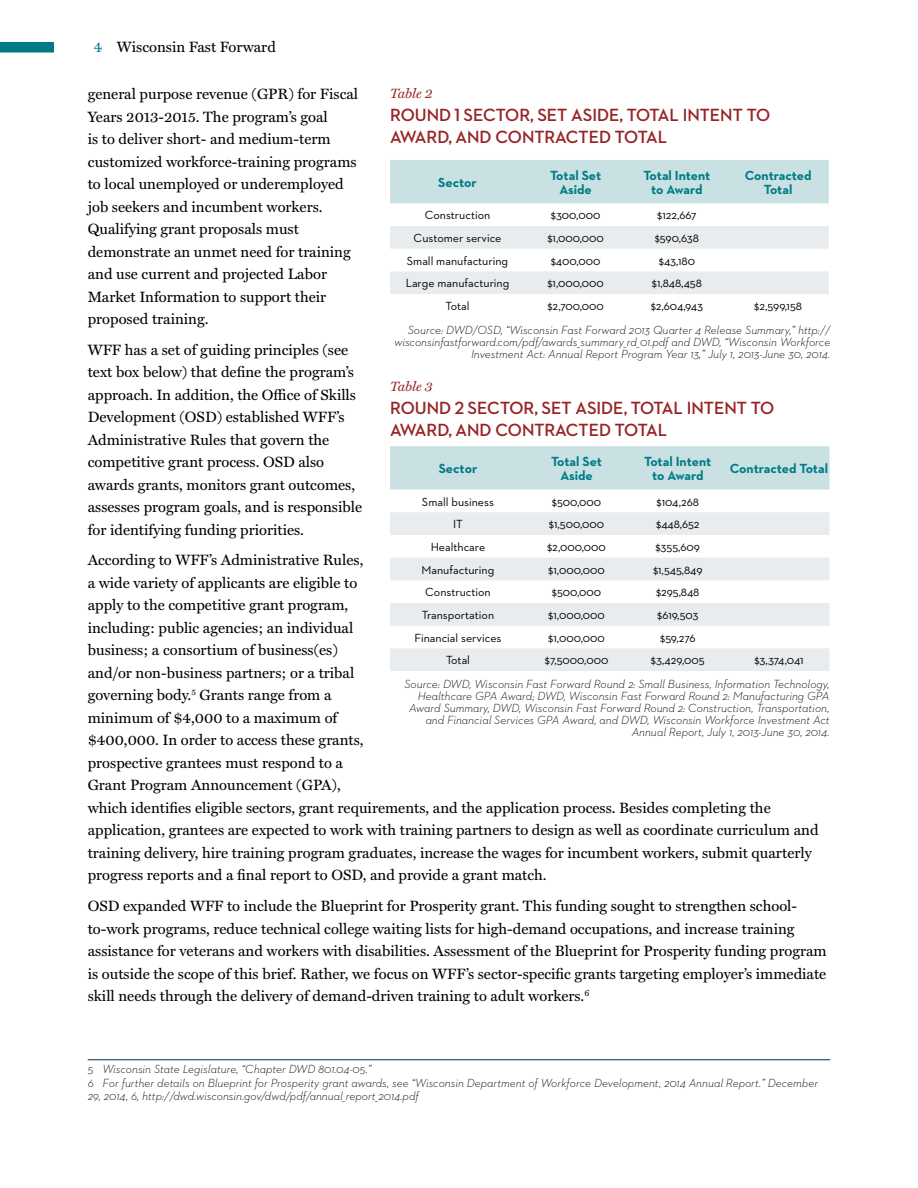
<style>
.page{position:relative;width:918px;height:1188px;background:#fff}
.page>*{position:absolute;margin:0;border:0;box-sizing:border-box;transform-origin:0 0}
.t1{font:700 18px/22.5px "Neutraface 2 Display";color:#982325}
.t2{font:15px/22.5px "Miller Text";color:#000}
.t3{font:700 13.5px/13.5px "Neutraface 2 Text";color:#007b85;text-align:center}
.t4{font:italic 13.5px "Miller Text";color:#982325}
.t5{font:italic 300 12px/12px "Neutraface 2 Text";color:#000;text-align:right}
.t6{font:12px "Neutraface 2 Text";color:#000}
.s1{color:#007b85}
</style>
<div class="page">
<div style="left:0;top:42px;width:54px;height:10px;background:#007b85"></div>
<hr style="left:88px;top:1059px;width:742px;height:1px;background:#002d56">
<div style="left:390px;top:160px;width:439px;height:43px;background:#cae1e4"></div>
<svg style="left:390px;top:226px;width:439px;height:68px"></svg>
<div style="left:390px;top:446px;width:440px;height:44px;background:#cae1e4"></div>
<svg style="left:390px;top:512px;width:440px;height:159px;fill:#e8ecee"></svg>
<p class="t2" style="left:94px;top:36px;width:183px"><span class="s1">4</span> Wisconsin Fast Forward</p>
<p class="t2" style="left:88px;top:83px;width:272px">general purpose revenue (GPR) for Fiscal Years 2013-2015. The program’s goal<br>is to deliver short- and medium-term customized workforce-training programs to local unemployed or underemployed job seekers and incumbent workers.<br>Qualifying grant proposals must demonstrate an unmet need for training and use current and projected Labor Market Information to support their proposed training.</p>
<p class="t2" style="left:88px;top:339px;width:276px">WFF has a set of guiding principles (see text box below) that define the program’s approach. In addition, the Office of Skills Development (OSD) established WFF’s Administrative Rules that govern the competitive grant process. OSD also awards grants, monitors grant outcomes, assesses program goals, and is responsible for identifying funding priorities.</p>
<p class="t2" style="left:88px;top:549px;width:732px">According to WFF’s Administrative Rules,<br>a wide variety of applicants are eligible to<br>apply to the competitive grant program,<br>including: public agencies; an individual<br>business; a consortium of business(es)<br>and/or non-business partners; or a tribal<br>governing body.<sup>5</sup> Grants range from a<br>minimum of $4,000 to a maximum of<br>$400,000. In order to access these grants,<br>prospective grantees must respond to a<br>Grant Program Announcement (GPA),<br>which identifies eligible sectors, grant requirements, and the application process. Besides completing the application, grantees are expected to work with training partners to design as well as coordinate curriculum and training delivery, hire training program graduates, increase the wages for incumbent workers, submit quarterly progress reports and a final report to OSD, and provide a grant match.</p>
<p class="t2" style="left:88px;top:895px;width:740px">OSD expanded WFF to include the Blueprint for Prosperity grant. This funding sought to strengthen school&shy;to-work programs, reduce technical college waiting lists for high-demand occupations, and increase training assistance for veterans and workers with disabilities. Assessment of the Blueprint for Prosperity funding program is outside the scope of this brief. Rather, we focus on WFF’s sector-specific grants targeting employer’s immediate skill needs through the delivery of demand-driven training to adult workers.<sup>6</sup></p>
<p class="t4" style="left:390px;top:86px;width:44px">Table 2</p>
<p class="t1" style="left:390px;top:104px;width:382px">ROUND 1 SECTOR, SET ASIDE, TOTAL INTENT TO<br>AWARD, AND CONTRACTED TOTAL</p>
<p class="t3" style="left:438px;top:175px;width:40px">Sector</p>
<p class="t3" style="left:550px;top:169px;width:53px">Total Set<br>Aside</p>
<p class="t3" style="left:643px;top:169px;width:68px">Total Intent to Award</p>
<p class="t3" style="left:745px;top:169px;width:68px">Contracted<br>Total</p>
<p class="t6" style="left:425px;top:208px;width:67px">Construction</p>
<p class="t6" style="left:551px;top:208px;width:51px">$300,000</p>
<p class="t6" style="left:657px;top:208px;width:41px">$122,667</p>
<p class="t6" style="left:414px;top:231px;width:89px">Customer service</p>
<p class="t6" style="left:547px;top:231px;width:58px">$1,000,000</p>
<p class="t6" style="left:655px;top:231px;width:46px">$590,638</p>
<p class="t6" style="left:407px;top:253px;width:103px">Small manufacturing</p>
<p class="t6" style="left:551px;top:253px;width:51px">$400,000</p>
<p class="t6" style="left:659px;top:253px;width:38px">$43,180</p>
<p class="t6" style="left:406px;top:276px;width:105px">Large manufacturing</p>
<p class="t6" style="left:547px;top:276px;width:58px">$1,000,000</p>
<p class="t6" style="left:652px;top:276px;width:52px">$1,848,458</p>
<p class="t6" style="left:446px;top:299px;width:26px">Total</p>
<p class="t6" style="left:547px;top:299px;width:58px">$2,700,000</p>
<p class="t6" style="left:651px;top:299px;width:54px">$2,604,943</p>
<p class="t6" style="left:754px;top:299px;width:49px">$2,599,158</p>
<p class="t5" style="left:394px;top:324px;width:438px">Source: DWD/OSD, “Wisconsin Fast Forward 2013 Quarter 4 Release Summary,” http:// wisconsinfastforward.com/pdf/awards_summary_rd_01.pdf and DWD, “Wisconsin Workforce<br>Investment Act: Annual Report Program Year 13,” July 1, 2013-June 30, 2014.</p>
<p class="t4" style="left:390px;top:379px;width:44px">Table 3</p>
<p class="t1" style="left:390px;top:397px;width:386px">ROUND 2 SECTOR, SET ASIDE, TOTAL INTENT TO<br>AWARD, AND CONTRACTED TOTAL</p>
<p class="t3" style="left:439px;top:462px;width:40px">Sector</p>
<p class="t3" style="left:551px;top:455px;width:53px">Total Set<br>Aside</p>
<p class="t3" style="left:644px;top:455px;width:68px">Total Intent to Award</p>
<p class="t3" style="left:730px;top:462px;width:100px">Contracted Total</p>
<p class="t6" style="left:422px;top:494px;width:74px">Small business</p>
<p class="t6" style="left:552px;top:494px;width:51px">$500,000</p>
<p class="t6" style="left:657px;top:494px;width:44px">$104,268</p>
<p class="t6" style="left:453px;top:517px;width:11px">IT</p>
<p class="t6" style="left:549px;top:517px;width:57px">$1,500,000</p>
<p class="t6" style="left:656px;top:517px;width:45px">$448,652</p>
<p class="t6" style="left:431px;top:539px;width:56px">Healthcare</p>
<p class="t6" style="left:547px;top:539px;width:60px">$2,000,000</p>
<p class="t6" style="left:655px;top:539px;width:46px">$355,609</p>
<p class="t6" style="left:422px;top:562px;width:74px">Manufacturing</p>
<p class="t6" style="left:548px;top:562px;width:58px">$1,000,000</p>
<p class="t6" style="left:653px;top:562px;width:51px">$1,545,849</p>
<p class="t6" style="left:425px;top:585px;width:67px">Construction</p>
<p class="t6" style="left:552px;top:585px;width:51px">$500,000</p>
<p class="t6" style="left:656px;top:585px;width:45px">$295,848</p>
<p class="t6" style="left:422px;top:607px;width:74px">Transportation</p>
<p class="t6" style="left:548px;top:607px;width:58px">$1,000,000</p>
<p class="t6" style="left:657px;top:607px;width:43px">$619,503</p>
<p class="t6" style="left:415px;top:630px;width:88px">Financial services</p>
<p class="t6" style="left:548px;top:630px;width:58px">$1,000,000</p>
<p class="t6" style="left:660px;top:630px;width:37px">$59,276</p>
<p class="t6" style="left:446px;top:653px;width:26px">Total</p>
<p class="t6" style="left:545px;top:653px;width:65px">$7,5000,000</p>
<p class="t6" style="left:651px;top:653px;width:55px">$3,429,005</p>
<p class="t6" style="left:754px;top:653px;width:51px">$3,374,041</p>
<p class="t5" style="left:405px;top:678px;width:427px">Source: DWD, Wisconsin Fast Forward Round 2: Small Business, Information Technology, Healthcare GPA Award; DWD, Wisconsin Fast Forward Round 2: Manufacturing GPA Award Summary, DWD, Wisconsin Fast Forward Round 2: Construction, Transportation, and Financial Services GPA Award, and DWD, Wisconsin Workforce Investment Act Annual Report, July 1, 2013-June 30, 2014.</p>
<p class="t5" style="left:88px;top:1062px;width:732px;line-height:13.5px;text-align:left">5 Wisconsin State Legislature, “Chapter DWD 801.04-05.”<br>6 For further details on Blueprint for Prosperity grant awards, see “Wisconsin Department of Workforce Development, 2014 Annual Report.” December<br>29, 2014, 6, http://dwd.wisconsin.gov/dwd/pdf/annual_report_2014.pdf</p>
</div>
